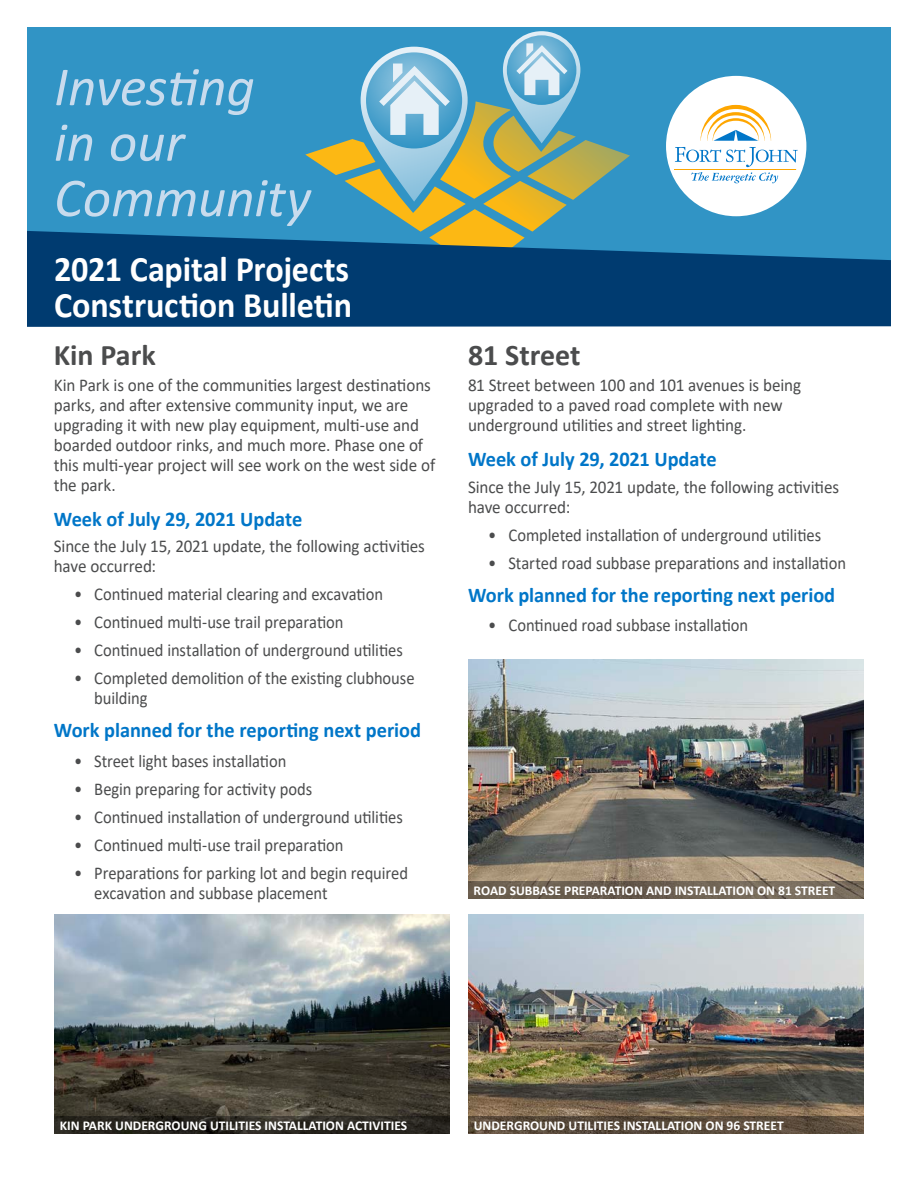
<style>
.page{position:relative;width:918px;height:1188px;background:#fff}
.page>*{position:absolute;margin:0;border:0;box-sizing:border-box;transform-origin:0 0}
.t1{font:italic 55.5px/55.5px "Calibri";letter-spacing:-.005em;color:#c8dbed}
.t2{font:700 36px/36px "Calibri";letter-spacing:-.005em;color:#fff;scale:.95 1}
.heading-lg_bold-grey{font:700 30px "Calibri";color:#4b4c4d}
.Heading-medium{font:700 21px "Calibri";letter-spacing:-.005em;color:#0076c8}
.body-paragraph{font:18px/19.8px "Calibri";letter-spacing:-.005em;color:#4b4c4d;scale:.92 1}
.body-paragraph-2{font:18px/19.8px "Calibri";letter-spacing:-.005em;color:#4b4c4d;scale:.95 1}
.Subhead{font:700 13.5px "Calibri";color:#fff}
</style>
<div class="page">
<div style="left:27px;top:27px;width:864px;height:204px;background:#3194c5"></div>
<div style="left:666px;top:76px;width:140px;height:140px;background:#fff;border-radius:50%"></div>
<hr style="left:674px;top:169px;width:122px;height:1px;background:#fea600">
<svg style="left:675px;top:147px;width:123px;height:36px"></svg>
<svg style="left:701px;top:105px;width:70px;height:36px"></svg>
<svg style="left:305px;top:101px;width:325px;height:130px;background:#7fa180"></svg>
<svg style="left:361px;top:47px;width:107px;height:155px;background:#9cbdb7"></svg>
<svg style="left:503px;top:31px;width:77px;height:112px;background:#86bacd"></svg>
<svg style="left:366px;top:52px;width:96px;height:96px;background:#52a4cd"></svg>
<svg style="left:507px;top:35px;width:69px;height:70px"></svg>
<svg style="left:379px;top:64px;width:71px;height:71px;background:#a1cde3"></svg>
<svg style="left:516px;top:43px;width:52px;height:52px;background:#9fcbe3"></svg>
<svg style="left:27px;top:231px;width:864px;height:96px;background:#0b497a"></svg>
<img style="left:468px;top:915px;width:396px;height:201px">
<svg style="left:468px;top:1116px;width:396px;height:18px;background:#594a3a"></svg>
<img style="left:468px;top:660px;width:396px;height:221px">
<svg style="left:468px;top:881px;width:396px;height:18px;background:#6e6253"></svg>
<img style="left:54px;top:915px;width:396px;height:201px">
<svg style="left:54px;top:1116px;width:396px;height:18px;background:#28261f"></svg>
<p class="t1" style="left:54px;top:57px;width:259px">Investing<br>in our<br>Community</p>
<p class="t2" style="left:54px;top:251px;width:315px">2021 Capital Projects<br>Construction Bulletin</p>
<p class="heading-lg_bold-grey" style="left:54px;top:334px;width:103px">Kin Park</p>
<p class="body-paragraph-2" style="left:54px;top:375px;width:403px">Kin Park is one of the communities largest destinations parks, and after extensive community input, we are upgrading it with new play equipment, multi-use and boarded outdoor rinks, and much more. Phase one of this multi-year project will see work on the west side of the park.</p>
<p class="Heading-medium" style="left:54px;top:504px;width:250px">Week of July 29, 2021 Update</p>
<p class="body-paragraph-2" style="left:54px;top:536px;width:392px">Since the July 15, 2021 update, the following activities have occurred:</p>
<p class="body-paragraph" style="left:74px;top:584px;width:338px">• Continued material clearing and excavation</p>
<p class="body-paragraph" style="left:74px;top:612px;width:294px">• Continued multi-use trail preparation</p>
<p class="body-paragraph" style="left:74px;top:640px;width:359px">• Continued installation of underground utilities</p>
<p class="body-paragraph" style="left:94px;top:668px;width:350px;text-indent:-20px">• Completed demolition of the existing clubhouse building</p>
<p class="Heading-medium" style="left:54px;top:716px;width:369px">Work planned for the reporting next period</p>
<p class="body-paragraph" style="left:74px;top:750px;width:232px">• Street light bases installation</p>
<p class="body-paragraph" style="left:74px;top:778px;width:260px">• Begin preparing for activity pods</p>
<p class="body-paragraph" style="left:74px;top:806px;width:359px">• Continued installation of underground utilities</p>
<p class="body-paragraph" style="left:74px;top:834px;width:294px">• Continued multi-use trail preparation</p>
<p class="body-paragraph" style="left:94px;top:862px;width:343px;text-indent:-20px">• Preparations for parking lot and begin required excavation and subbase placement</p>
<p class="heading-lg_bold-grey" style="left:468px;top:334px;width:114px">81 Street</p>
<p class="body-paragraph-2" style="left:468px;top:375px;width:352px">81 Street between 100 and 101 avenues is being upgraded to a paved road complete with new underground utilities and street lighting.</p>
<p class="Heading-medium" style="left:468px;top:444px;width:250px">Week of July 29, 2021 Update</p>
<p class="body-paragraph-2" style="left:468px;top:477px;width:392px">Since the July 15, 2021 update, the following activities have occurred:</p>
<p class="body-paragraph" style="left:488px;top:524px;width:363px">• Completed installation of underground utilities</p>
<p class="body-paragraph" style="left:488px;top:552px;width:391px">• Started road subbase preparations and installation</p>
<p class="Heading-medium" style="left:468px;top:580px;width:369px">Work planned for the reporting next period</p>
<p class="body-paragraph" style="left:488px;top:615px;width:284px">• Continued road subbase installation</p>
<p class="Subhead" style="left:474px;top:881px;width:363px">ROAD SUBBASE PREPARATION AND INSTALLATION ON 81 STREET</p>
<p class="Subhead" style="left:60px;top:1116px;width:349px">KIN PARK UNDERGROUNG UTILITIES INSTALLATION ACTIVITIES</p>
<p class="Subhead" style="left:474px;top:1116px;width:311px">UNDERGROUND UTILITIES INSTALLATION ON 96 STREET</p>
</div>
